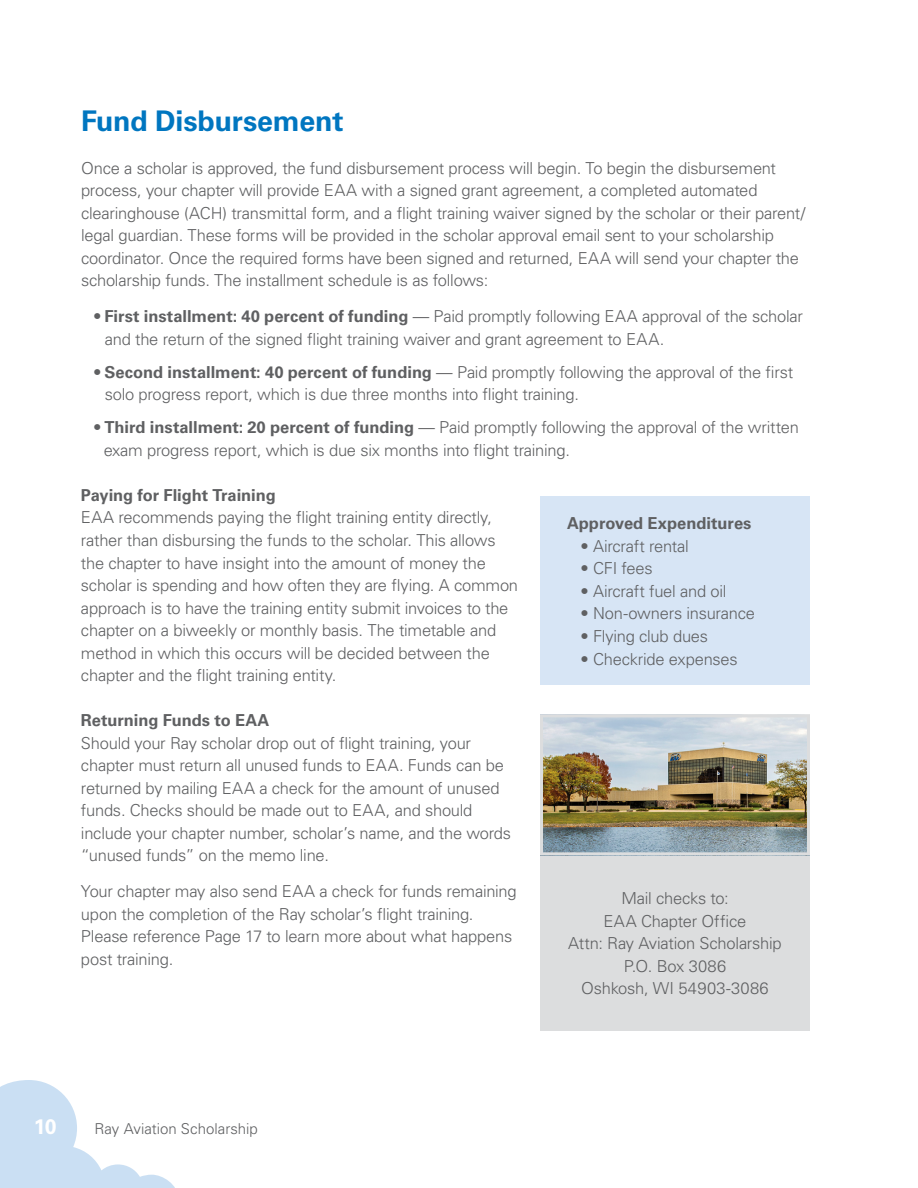
<style>
.page{position:relative;width:918px;height:1188px;background:#fff}
.page>*{position:absolute;margin:0;border:0;box-sizing:border-box;transform-origin:0 0}
.t1{font:700 28.5px "Univers LT Std";letter-spacing:-.005em;color:#0076c0}
.t2{font:700 21px "Univers LT Std";color:#fff}
.t3{font:300 16.5px/22.5px "Univers LT Std";letter-spacing:-.015em;color:#5f6062}
.t4{font:700 16.5px "Univers LT Std";letter-spacing:-.005em;color:#5f6062}
.t5{font:300 15px "Univers LT Std";color:#5f6062}
.s1{font-weight:700}
</style>
<div class="page">
<svg style="left:0;top:1080px;width:175px;height:108px"></svg>
<div style="left:540px;top:855px;width:270px;height:176px;background:#dcddde"></div>
<img style="left:544px;top:718px;width:262px;height:133px">
<div style="left:540px;top:714px;width:270px;height:141px;border:3px solid #dcddde"></div>
<div style="left:540px;top:496px;width:270px;height:190px;background:#d7e5f5"></div>
<h1 class="t1" style="left:81px;top:104px;width:264px">Fund Disbursement</h1>
<p class="t3" style="left:81px;top:157px;width:726px">Once a scholar is approved, the fund disbursement process will begin. To begin the disbursement process, your chapter will provide EAA with a signed grant agreement, a completed automated clearinghouse (ACH) transmittal form, and a flight training waiver signed by the scholar or their parent/ legal guardian. These forms will be provided in the scholar approval email sent to your scholarship coordinator. Once the required forms have been signed and returned, EAA will send your chapter the scholarship funds. The installment schedule is as follows:</p>
<p class="t3" style="left:105px;top:305px;width:700px;text-indent:-10px"><span class="s1">• First installment: 40 percent of funding</span> — Paid promptly following EAA approval of the scholar and the return of the signed flight training waiver and grant agreement to EAA.</p>
<p class="t3" style="left:105px;top:361px;width:690px;text-indent:-10px"><span class="s1">• Second installment: 40 percent of funding</span> — Paid promptly following the approval of the first solo progress report, which is due three months into flight training.</p>
<p class="t3" style="left:104px;top:416px;width:697px;text-indent:-9px"><span class="s1">• Third installment: 20 percent of funding</span> — Paid promptly following the approval of the written exam progress report, which is due six months into flight training.</p>
<p class="t4" style="left:81px;top:486px;width:196px">Paying for Flight Training</p>
<p class="t3" style="left:81px;top:506px;width:439px">EAA recommends paying the flight training entity directly, rather than disbursing the funds to the scholar. This allows the chapter to have insight into the amount of money the scholar is spending and how often they are flying. A common approach is to have the training entity submit invoices to the chapter on a biweekly or monthly basis. The timetable and method in which this occurs will be decided between the chapter and the flight training entity.</p>
<p class="t4" style="left:81px;top:711px;width:190px">Returning Funds to EAA</p>
<p class="t3" style="left:81px;top:731px;width:432px">Should your Ray scholar drop out of flight training, your chapter must return all unused funds to EAA. Funds can be returned by mailing EAA a check for the amount of unused funds. Checks should be made out to EAA, and should include your chapter number, scholar’s name, and the words “unused funds” on the memo line.</p>
<p class="t3" style="left:81px;top:880px;width:437px">Your chapter may also send EAA a check for funds remaining upon the completion of the Ray scholar’s flight training.<br>Please reference Page 17 to learn more about what happens post training.</p>
<p class="t4" style="left:567px;top:514px;width:186px">Approved Expenditures</p>
<p class="t3" style="left:580px;top:535px;width:110px">• Aircraft rental</p>
<p class="t3" style="left:580px;top:557px;width:74px">• CFI fees</p>
<p class="t3" style="left:580px;top:580px;width:147px">• Aircraft fuel and oil</p>
<p class="t3" style="left:580px;top:602px;width:176px">• Non-owners insurance</p>
<p class="t3" style="left:580px;top:625px;width:129px">• Flying club dues</p>
<p class="t3" style="left:580px;top:647px;width:159px">• Checkride expenses</p>
<p class="t3" style="left:568px;top:887px;width:215px;text-align:center">Mail checks to:<br>EAA Chapter Office<br>Attn: Ray Aviation Scholarship<br>P.O. Box 3086<br>Oshkosh, WI 54903-3086</p>
<p class="t2" style="left:34px;top:1114px;width:24px">10</p>
<p class="t5" style="left:94px;top:1120px;width:165px">Ray Aviation Scholarship</p>
</div>
